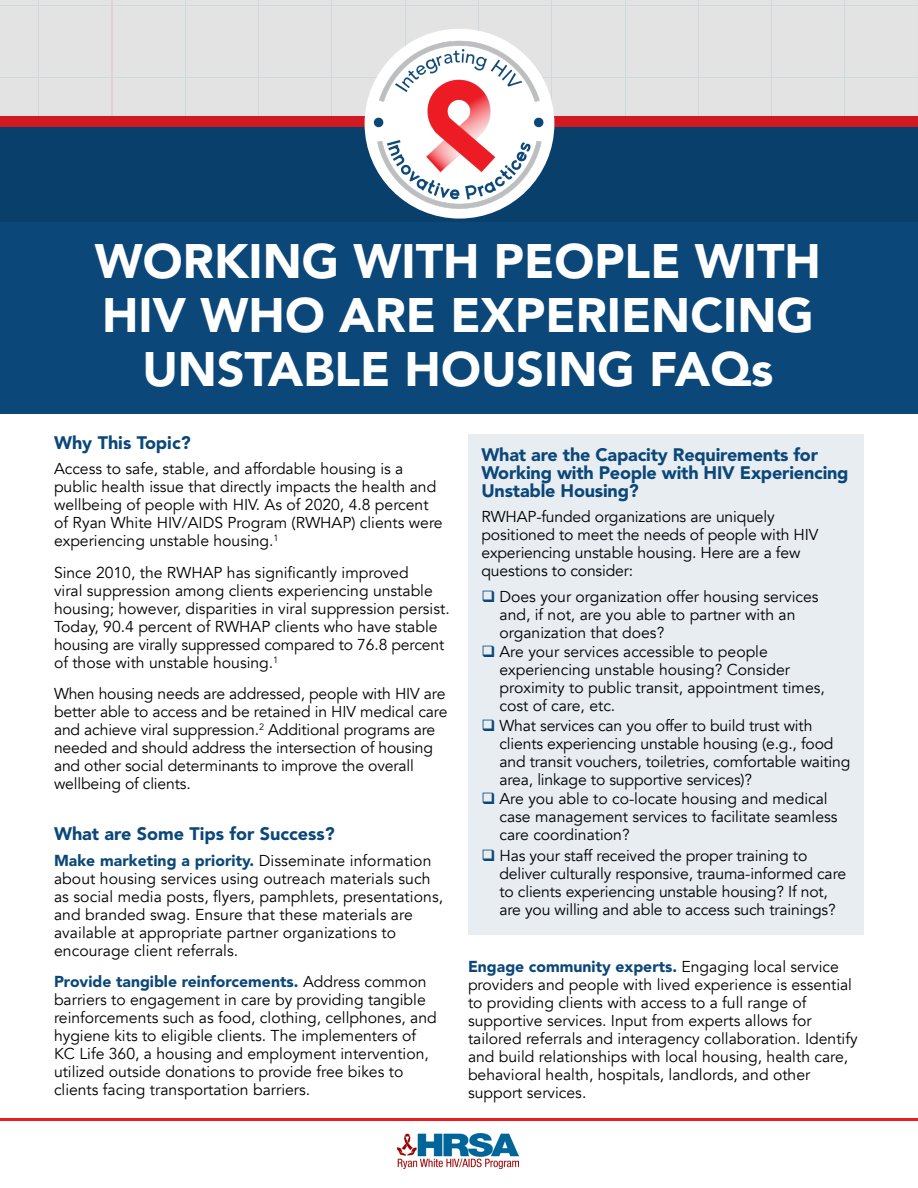
<style>
.page{position:relative;width:918px;height:1188px;background:#fff}
.page>*{position:absolute;margin:0;border:0;box-sizing:border-box;transform-origin:0 0}
.t1{font:900 48px/54px "Avenir LT Std";color:#fff;text-align:center}
.t2{font:900 18px/18px "Avenir LT Std";letter-spacing:-.01em;color:#0b4778}
.t3{font:15.75px/18px "Avenir";color:#000}
.s1{font-family:"Avenir LT Std";font-weight:900;color:#0b4778}
.s2{color:#0b4778}
</style>
<div class="page">
<hr style="left:0;top:1118px;width:918px;height:3px;background:#ed1c24">
<div style="left:468px;top:434px;width:396px;height:500px;background:#e7edf1"></div>
<div style="left:0;top:127px;width:918px;height:287px;background:#0b4778"></div>
<svg style="left:0;top:0;width:918px;height:221px;fill:#e3e3e4"></svg>
<img style="left:357px;top:30px;width:206px;height:183px">
<img style="left:397px;top:1134px;width:122px;height:35px">
<h1 class="t1" style="left:95px;top:234px;width:728px">WORKING WITH PEOPLE WITH<br>HIV WHO ARE EXPERIENCING<br>UNSTABLE HOUSING FAQs</h1>
<h2 class="t2" style="left:54px;top:434px;width:138px">Why This Topic?</h2>
<p class="t3" style="left:54px;top:460px;width:390px">Access to safe, stable, and affordable housing is a public health issue that directly impacts the health and wellbeing of people with HIV. As of 2020, 4.8 percent of Ryan White HIV/AIDS Program (RWHAP) clients were experiencing unstable housing.<sup>1</sup></p>
<p class="t3" style="left:54px;top:564px;width:397px">Since 2010, the RWHAP has significantly improved<br>viral suppression among clients experiencing unstable housing; however, disparities in viral suppression persist.<br>Today, 90.4 percent of RWHAP clients who have stable housing are virally suppressed compared to 76.8 percent of those with unstable housing.<sup>1</sup></p>
<p class="t3" style="left:54px;top:685px;width:395px">When housing needs are addressed, people with HIV are better able to access and be retained in HIV medical care and achieve viral suppression.<sup>2</sup> Additional programs are needed and should address the intersection of housing and other social determinants to improve the overall wellbeing of clients.</p>
<h2 class="t2" style="left:54px;top:825px;width:282px">What are Some Tips for Success?</h2>
<p class="t3" style="left:54px;top:852px;width:391px"><span class="s1">Make marketing a priority.</span> Disseminate information about housing services using outreach materials such as social media posts, flyers, pamphlets, presentations, and branded swag. Ensure that these materials are available at appropriate partner organizations to encourage client referrals.</p>
<p class="t3" style="left:54px;top:973px;width:384px"><span class="s1">Provide tangible reinforcements.</span> Address common barriers to engagement in care by providing tangible reinforcements such as food, clothing, cellphones, and hygiene kits to eligible clients. The implementers of KC Life 360, a housing and employment intervention, utilized outside donations to provide free bikes to clients facing transportation barriers.</p>
<h2 class="t2" style="left:482px;top:446px;width:369px">What are the Capacity Requirements for<br>Working with People with HIV Experiencing<br>Unstable Housing?</h2>
<p class="t3" style="left:482px;top:508px;width:338px">RWHAP-funded organizations are uniquely positioned to meet the needs of people with HIV experiencing unstable housing. Here are a few questions to consider:</p>
<p class="t3" style="left:500px;top:588px;width:321px;text-indent:-18px"><span class="s2">❑</span> Does your organization offer housing services and, if not, are you able to partner with an organization that does?</p>
<p class="t3" style="left:500px;top:643px;width:327px;text-indent:-18px"><span class="s2">❑</span> Are your services accessible to people experiencing unstable housing? Consider proximity to public transit, appointment times, cost of care, etc.</p>
<p class="t3" style="left:500px;top:717px;width:352px;text-indent:-18px"><span class="s2">❑</span> What services can you offer to build trust with clients experiencing unstable housing (e.g., food and transit vouchers, toiletries, comfortable waiting area, linkage to supportive services)?</p>
<p class="t3" style="left:500px;top:790px;width:340px;text-indent:-18px"><span class="s2">❑</span> Are you able to co-locate housing and medical case management services to facilitate seamless care coordination?</p>
<p class="t3" style="left:500px;top:847px;width:348px;text-indent:-18px"><span class="s2">❑</span> Has your staff received the proper training to deliver culturally responsive, trauma-informed care to clients experiencing unstable housing? If not, are you willing and able to access such trainings?</p>
<p class="t3" style="left:468px;top:957px;width:391px"><span class="s1">Engage community experts.</span> Engaging local service providers and people with lived experience is essential to providing clients with access to a full range of supportive services. Input from experts allows for tailored referrals and interagency collaboration. Identify and build relationships with local housing, health care, behavioral health, hospitals, landlords, and other support services.</p>
</div>
